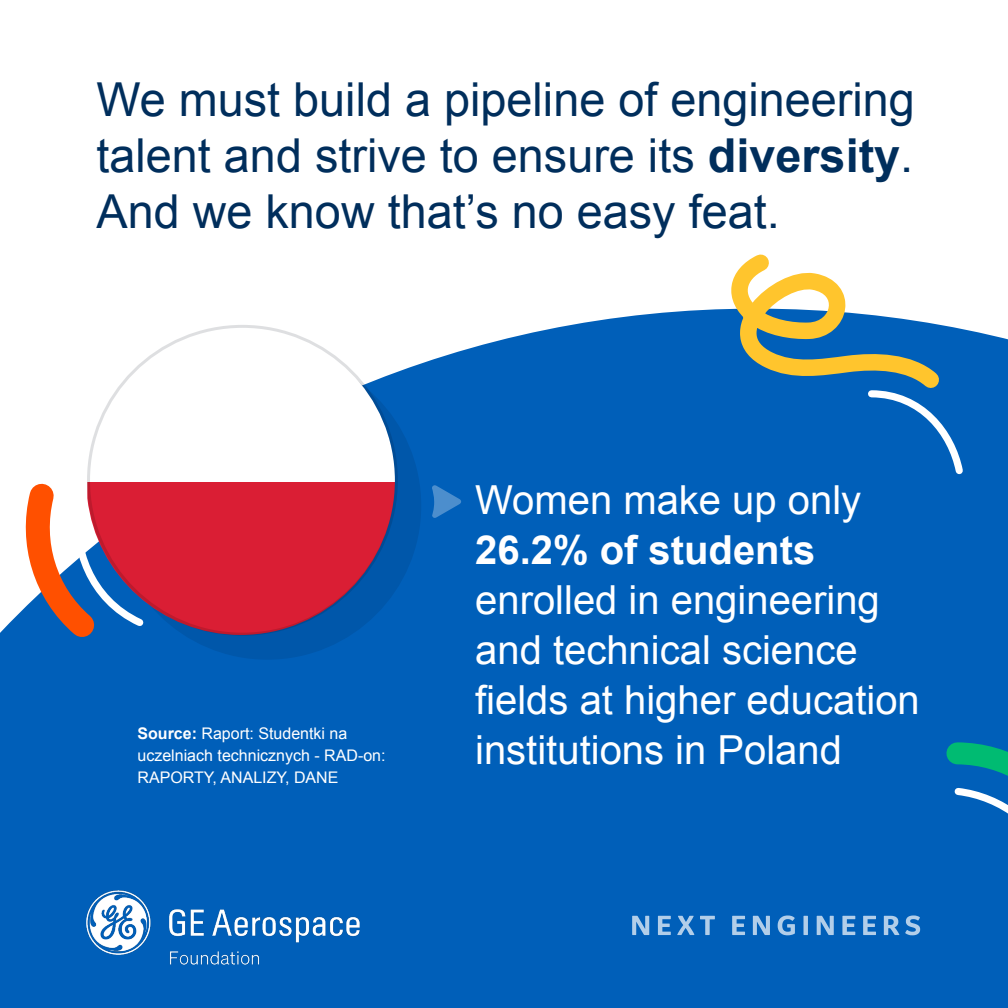
<style>
.page{position:relative;width:1008px;height:1008px;background:#fff}
.page>*{position:absolute;margin:0;border:0;box-sizing:border-box;transform-origin:0 0}
.t1{font:46.8px/56px "Arial";color:#002e5c;text-align:justify}
.t2{font:40px/50px "Arial";color:#fff}
.t3{font:16px/22px "Arial";color:#fff}
.s1{font-weight:700}
</style>
<div class="page">
<div style="left:0;top:309px;width:1008px;height:699px;background:#005fb9"></div>
<div style="left:113px;top:352px;width:308px;height:308px;background:#0057aa;border-radius:50%"></div>
<div style="left:87px;top:326px;width:308px;height:156px;background:#fff"></div>
<svg style="left:152px;top:482px;width:243px;height:153px;background:#b92645"></svg>
<svg style="left:432px;top:485px;width:30px;height:33px"></svg>
<svg style="left:715px;top:254px;width:253px;height:225px"></svg>
<svg style="left:935px;top:731px;width:73px;height:157px;background:#086fb3"></svg>
<svg style="left:632px;top:916px;width:17px;height:19px"></svg>
<svg style="left:658px;top:916px;width:13px;height:19px"></svg>
<svg style="left:677px;top:916px;width:17px;height:19px"></svg>
<svg style="left:700px;top:916px;width:15px;height:19px"></svg>
<svg style="left:732px;top:916px;width:13px;height:19px"></svg>
<svg style="left:753px;top:916px;width:17px;height:19px"></svg>
<svg style="left:778px;top:915px;width:17px;height:20px"></svg>
<hr style="left:804px;top:916px;width:4px;height:19px;background:#b2cee9">
<svg style="left:817px;top:916px;width:17px;height:19px"></svg>
<svg style="left:842px;top:916px;width:13px;height:19px"></svg>
<svg style="left:863px;top:916px;width:13px;height:19px"></svg>
<svg style="left:884px;top:916px;width:15px;height:19px"></svg>
<svg style="left:905px;top:915px;width:15px;height:20px"></svg>
<svg style="left:15px;top:455px;width:137px;height:210px"></svg>
<img style="left:60px;top:874px;width:337px;height:102px">
<p class="t1" style="left:96px;top:72px;width:820px">We must build a pipeline of engineering talent and strive to ensure its <span class="s1">diversity</span>.<br>And we know that’s no easy feat.</p>
<p class="t3" style="left:138px;top:723px;width:250px"><span class="s1">Source:</span> Raport: Studentki na uczelniach technicznych - RAD-on:<br>RAPORTY, ANALIZY, DANE</p>
<p class="t2" style="left:475px;top:476px;width:446px">Women make up only<br><span class="s1">26.2% of students </span>enrolled in engineering and technical science fields at higher education institutions in Poland</p>
</div>
